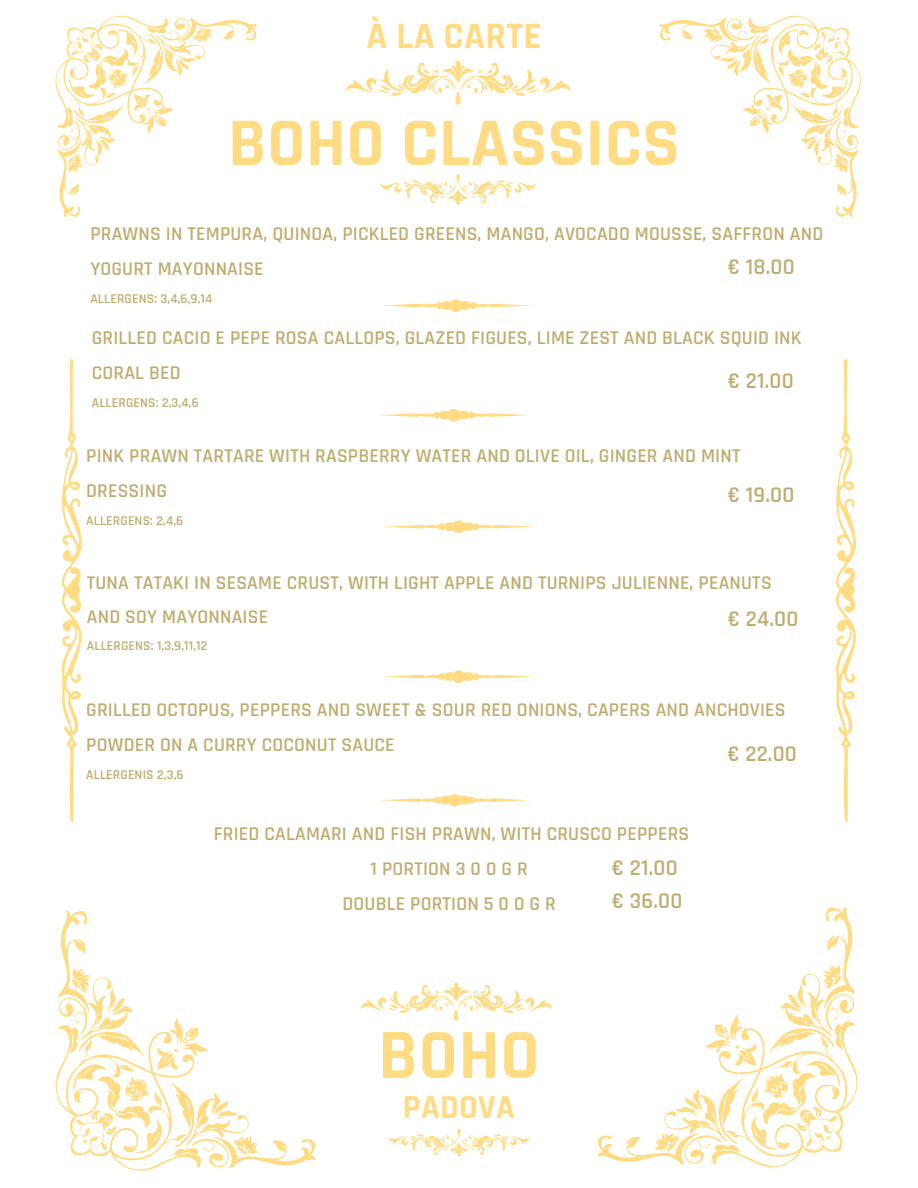
<style>
.page{position:relative;width:918px;height:1188px;background:#fff}
.page>*{position:absolute;margin:0;border:0;box-sizing:border-box;transform-origin:0 0}
.t1{font:700 71.25px "Rajdhani";color:#ffdc83}
.t2{font:700 69px "Rajdhani";letter-spacing:.01em;color:#ffdc83}
.t3{font:700 37.5px "Rajdhani";letter-spacing:.01em;color:#ffdc83}
.t4{font:700 33.75px "Rajdhani";letter-spacing:.01em;color:#ffdc83}
.t5{font:600 22.65px "Rajdhani";letter-spacing:.01em;color:#bfac6f}
.t6{font:600 19.65px/34.8px "Rajdhani";letter-spacing:.01em;color:#bfac6f}
.t7{font:600 13.65px "Rajdhani";letter-spacing:.01em;color:#bfac6f}
</style>
<div class="page">
<svg style="left:55px;top:15px;width:202px;height:202px"></svg>
<svg style="left:660px;top:15px;width:201px;height:202px"></svg>
<svg style="left:55px;top:910px;width:261px;height:261px"></svg>
<svg style="left:61px;top:359px;width:21px;height:464px"></svg>
<svg style="left:836px;top:359px;width:20px;height:464px"></svg>
<svg style="left:345px;top:60px;width:226px;height:44px"></svg>
<svg style="left:380px;top:174px;width:156px;height:30px"></svg>
<svg style="left:360px;top:983px;width:192px;height:38px"></svg>
<svg style="left:388px;top:1129px;width:142px;height:27px"></svg>
<svg style="left:597px;top:907px;width:261px;height:261px"></svg>
<svg style="left:381px;top:299px;width:151px;height:13px"></svg>
<svg style="left:383px;top:520px;width:152px;height:13px"></svg>
<svg style="left:383px;top:670px;width:152px;height:13px"></svg>
<svg style="left:379px;top:794px;width:151px;height:13px"></svg>
<svg style="left:378px;top:409px;width:152px;height:13px"></svg>
<p class="t3" style="left:367px;top:13px;width:176px">À LA CARTE</p>
<p class="t2" style="left:228px;top:101px;width:453px">BOHO CLASSICS</p>
<p class="t6" style="left:90px;top:217px;width:734px">PRAWNS IN TEMPURA, QUINOA, PICKLED GREENS, MANGO, AVOCADO MOUSSE, SAFFRON AND<br>YOGURT MAYONNAISE</p>
<p class="t7" style="left:90px;top:290px;width:124px">ALLERGENS: 3,4,6,9,14</p>
<p class="t5" style="left:728px;top:253px;width:68px">€ 18.00</p>
<p class="t6" style="left:92px;top:321px;width:711px">GRILLED CACIO E PEPE ROSA CALLOPS, GLAZED FIGUES, LIME ZEST AND BLACK SQUID INK<br>CORAL BED</p>
<p class="t7" style="left:92px;top:395px;width:108px">ALLERGENS: 2,3,4,6</p>
<h4 class="t5" style="left:728px;top:367px;width:67px">€ 21.00</h4>
<p class="t6" style="left:86px;top:439px;width:656px">PINK PRAWN TARTARE WITH RASPBERRY WATER AND OLIVE OIL, GINGER AND MINT<br>DRESSING</p>
<h4 class="t7" style="left:86px;top:512px;width:99px">ALLERGENS: 2,4,6</h4>
<p class="t5" style="left:728px;top:481px;width:68px">€ 19.00</p>
<h2 class="t6" style="left:87px;top:566px;width:686px;line-height:34.3px">TUNA TATAKI IN SESAME CRUST, WITH LIGHT APPLE AND TURNIPS JULIENNE, PEANUTS<br>AND SOY MAYONNAISE</h2>
<p class="t7" style="left:87px;top:637px;width:122px">ALLERGENS: 1,3,9,11,12</p>
<p class="t5" style="left:728px;top:605px;width:72px">€ 24.00</p>
<p class="t6" style="left:86px;top:693px;width:701px">GRILLED OCTOPUS, PEPPERS AND SWEET &amp; SOUR RED ONIONS, CAPERS AND ANCHOVIES<br>POWDER ON A CURRY COCONUT SAUCE</p>
<p class="t7" style="left:86px;top:766px;width:99px">ALLERGENIS 2,3,6</p>
<p class="t5" style="left:727px;top:740px;width:71px">€ 22.00</p>
<h4 class="t6" style="left:214px;top:817px;width:477px">FRIED CALAMARI AND FISH PRAWN, WITH CRUSCO PEPPERS</h4>
<p class="t6" style="left:371px;top:852px;width:159px">1 PORTION 3 0 0 G R</p>
<p class="t6" style="left:343px;top:887px;width:215px">DOUBLE PORTION 5 0 0 G R</p>
<p class="t5" style="left:612px;top:854px;width:67px">€ 21.00</p>
<h4 class="t5" style="left:612px;top:887px;width:72px">€ 36.00</h4>
<p class="t1" style="left:378px;top:1012px;width:163px">BOHO</p>
<h1 class="t4" style="left:403px;top:1086px;width:114px">PADOVA</h1>
</div>
